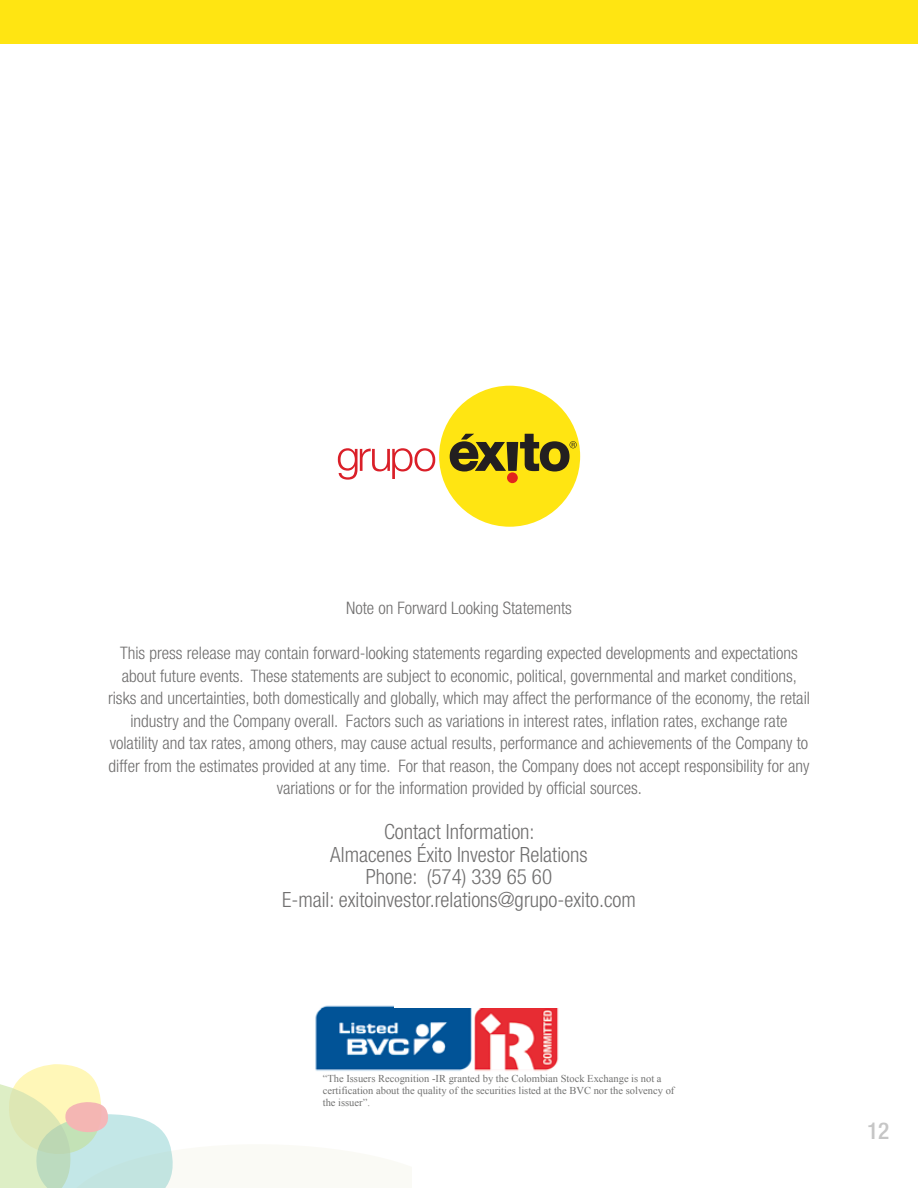
<style>
.page{position:relative;width:918px;height:1188px;background:#fff}
.page>*{position:absolute;margin:0;border:0;box-sizing:border-box;transform-origin:0 0}
.t1{font:500 condensed 23.25px "Helvetica Neue LT Std";color:#c6c6c6}
.t2{font:300 condensed 21px/22.5px "Helvetica Neue";color:#706f6f;text-align:center}
.t3{font:300 condensed 17.25px/22.5px "Helvetica Neue";color:#706f6f;text-align:center}
.t4{font:10.5px/12px "Times New Roman";color:#717170}
</style>
<div class="page">
<div style="left:0;top:0;width:918px;height:44px;background:#ffe512"></div>
<div style="left:439px;top:386px;width:141px;height:141px;background:#ffe512;border-radius:50%"></div>
<div style="left:507px;top:472px;width:11px;height:11px;background:#e2251d;border-radius:50%"></div>
<svg style="left:450px;top:434px;width:127px;height:38px"></svg>
<svg style="left:338px;top:448px;width:97px;height:32px"></svg>
<svg style="left:0;top:1064px;width:173px;height:124px"></svg>
<img style="left:315px;top:1005px;width:244px;height:66px">
<div style="left:394px;top:960px;width:377px;height:48px;background:#fff"></div>
<p class="t3" style="left:346px;top:597px;width:227px">Note on Forward Looking Statements</p>
<p class="t3" style="left:108px;top:642px;width:704px">This press release may contain forward-looking statements regarding expected developments and expectations about future events. These statements are subject to economic, political, governmental and market conditions, risks and uncertainties, both domestically and globally, which may affect the performance of the economy, the retail industry and the Company overall. Factors such as variations in interest rates, inflation rates, exchange rate volatility and tax rates, among others, may cause actual results, performance and achievements of the Company to differ from the estimates provided at any time. For that reason, the Company does not accept responsibility for any variations or for the information provided by official sources.</p>
<p class="t2" style="left:282px;top:820px;width:355px">Contact Information:<br>Almacenes Éxito Investor Relations<br>Phone: (574) 339 65 60<br>E-mail: exitoinvestor.relations@grupo-exito.com</p>
<p class="t4" style="left:323px;top:1072px;width:353px">“The Issuers Recognition -IR granted by the Colombian Stock Exchange is not a certification about the quality of the securities listed at the BVC nor the solvency of the issuer”.</p>
<h1 class="t1" style="left:867px;top:1117px;width:24px">12</h1>
</div>
